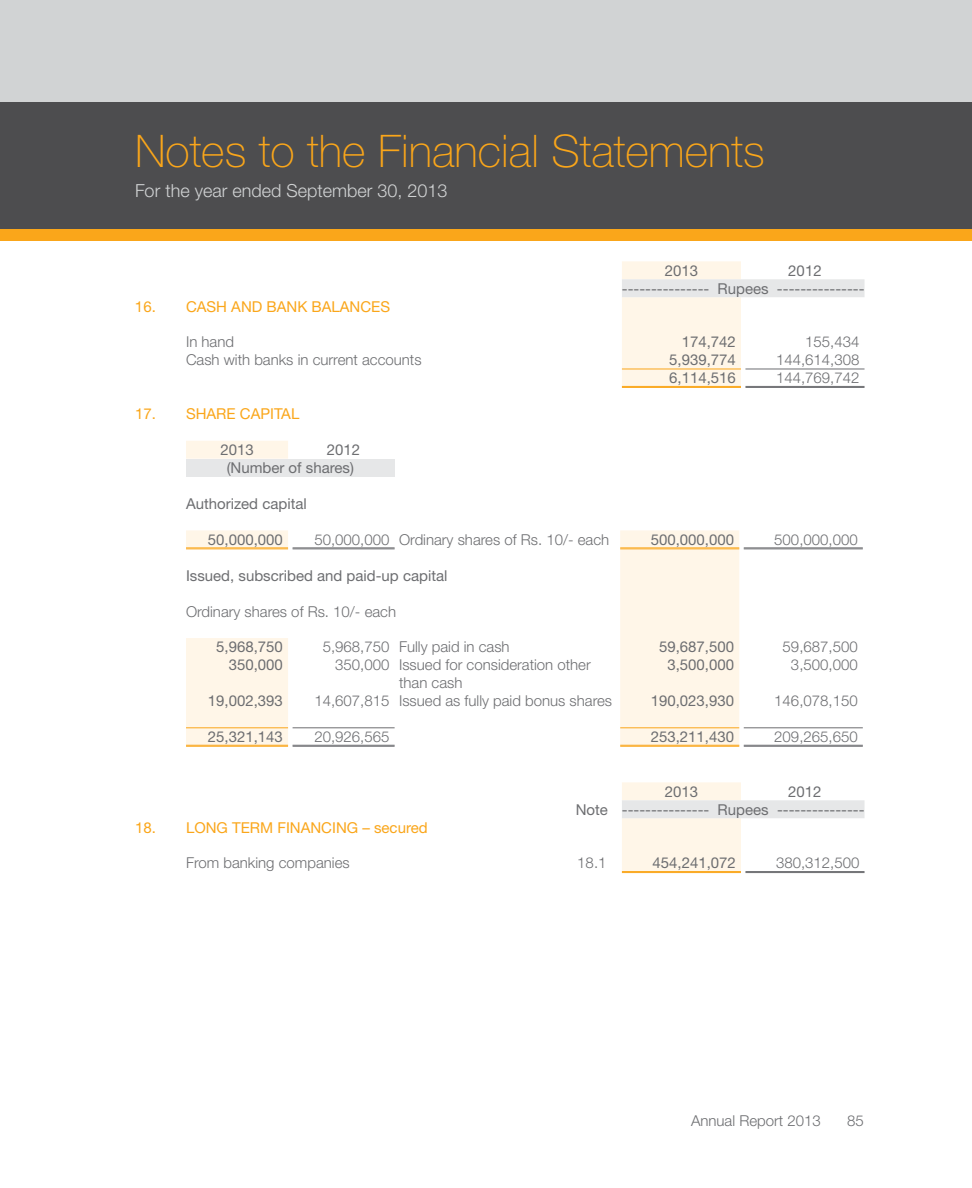
<style>
.page{position:relative;width:972px;height:1188px;background:#fff}
.page>*{position:absolute;margin:0;border:0;box-sizing:border-box;transform-origin:0 0}
.t1{font:100 45px "Helvetica Neue LT Std";color:#faa61a}
.t2{font:300 18px "Helvetica Neue LT Std";color:#d1d3d4}
.t3{font:300 15px/18px "Helvetica Neue LT Std";color:#6d6e71}
.t4{font:15px/18px "Helvetica Neue LT Std";color:#6d6e71}
.t5{font:15px "Helvetica Neue LT Std";color:#faa61a}
</style>
<div class="page">
<div style="left:0;top:0;width:972px;height:103px;background:#d1d3d4"></div>
<div style="left:0;top:103px;width:972px;height:126px;background:#4d4d4f"></div>
<div style="left:0;top:229px;width:972px;height:11px;background:#faa61a"></div>
<div style="left:622px;top:261px;width:119px;height:610px;background:#fff6e8"></div>
<svg style="left:622px;top:279px;width:243px;height:539px"></svg>
<hr style="left:622px;top:369px;width:119px;height:1px;background:#faa61a">
<hr style="left:622px;top:386px;width:119px;height:1px;background:#faa61a">
<hr style="left:622px;top:387px;width:119px;height:1px;background:#faa61a">
<hr style="left:745px;top:386px;width:120px;height:1px;background:#6d6e71">
<hr style="left:745px;top:387px;width:120px;height:1px;background:#6d6e71">
<hr style="left:745px;top:369px;width:120px;height:1px;background:#6d6e71">
<hr style="left:622px;top:871px;width:119px;height:1px;background:#faa61a">
<hr style="left:622px;top:872px;width:119px;height:1px;background:#faa61a">
<hr style="left:745px;top:871px;width:120px;height:1px;background:#6d6e71">
<hr style="left:745px;top:872px;width:120px;height:1px;background:#6d6e71">
<svg style="left:186px;top:441px;width:553px;height:305px"></svg>
<div style="left:186px;top:459px;width:209px;height:18px;background:#e6e7e8"></div>
<hr style="left:620px;top:548px;width:119px;height:1px;background:#faa61a">
<hr style="left:620px;top:549px;width:119px;height:1px;background:#faa61a">
<hr style="left:620px;top:745px;width:119px;height:1px;background:#faa61a">
<hr style="left:620px;top:746px;width:119px;height:1px;background:#faa61a">
<hr style="left:620px;top:727px;width:119px;height:1px;background:#faa61a">
<hr style="left:744px;top:727px;width:119px;height:1px;background:#6d6e71">
<hr style="left:744px;top:548px;width:119px;height:1px;background:#6d6e71">
<hr style="left:744px;top:549px;width:119px;height:1px;background:#6d6e71">
<hr style="left:744px;top:745px;width:119px;height:1px;background:#6d6e71">
<hr style="left:744px;top:746px;width:119px;height:1px;background:#6d6e71">
<hr style="left:186px;top:745px;width:102px;height:1px;background:#faa61a">
<hr style="left:186px;top:746px;width:102px;height:1px;background:#faa61a">
<hr style="left:293px;top:745px;width:102px;height:1px;background:#6d6e71">
<hr style="left:293px;top:746px;width:102px;height:1px;background:#6d6e71">
<hr style="left:293px;top:727px;width:102px;height:1px;background:#6d6e71">
<hr style="left:186px;top:727px;width:102px;height:1px;background:#faa61a">
<hr style="left:293px;top:548px;width:102px;height:1px;background:#6d6e71">
<hr style="left:293px;top:549px;width:102px;height:1px;background:#6d6e71">
<hr style="left:186px;top:548px;width:102px;height:1px;background:#faa61a">
<hr style="left:186px;top:549px;width:102px;height:1px;background:#faa61a">
<p class="t1" style="left:135px;top:125px;width:631px">Notes to the Financial Statements</p>
<p class="t2" style="left:135px;top:180px;width:314px">For the year ended September 30, 2013</p>
<p class="t4" style="left:622px;top:261px;width:244px;text-indent:166px">2012 --------------- Rupees ---------------</p>
<p class="t4" style="left:665px;top:261px;width:35px">2013</p>
<p class="t5" style="left:135px;top:297px;width:257px">16. CASH AND BANK BALANCES</p>
<p class="t3" style="left:186px;top:333px;width:50px">In hand</p>
<p class="t4" style="left:682px;top:333px;width:56px">174,742</p>
<p class="t3" style="left:805px;top:333px;width:56px">155,434</p>
<p class="t3" style="left:186px;top:351px;width:237px">Cash with banks in current accounts</p>
<p class="t4" style="left:669px;top:351px;width:68px">5,939,774</p>
<p class="t3" style="left:776px;top:351px;width:85px">144,614,308</p>
<p class="t4" style="left:669px;top:369px;width:68px">6,114,516</p>
<p class="t3" style="left:776px;top:369px;width:85px">144,769,742</p>
<p class="t5" style="left:135px;top:405px;width:166px">17. SHARE CAPITAL</p>
<p class="t4" style="left:220px;top:441px;width:35px">2013</p>
<p class="t4" style="left:227px;top:441px;width:135px;text-indent:100px">2012 (Number of shares)</p>
<p class="t4" style="left:186px;top:494px;width:122px">Authorized capital</p>
<p class="t4" style="left:208px;top:530px;width:77px">50,000,000</p>
<p class="t3" style="left:314px;top:530px;width:296px">50,000,000 Ordinary shares of Rs. 10/- each</p>
<p class="t4" style="left:651px;top:530px;width:85px">500,000,000</p>
<p class="t3" style="left:774px;top:530px;width:85px">500,000,000</p>
<p class="t4" style="left:186px;top:566px;width:263px">Issued, subscribed and paid-up capital</p>
<p class="t3" style="left:186px;top:602px;width:212px">Ordinary shares of Rs. 10/- each</p>
<p class="t4" style="left:216px;top:638px;width:68px">5,968,750</p>
<p class="t3" style="left:323px;top:638px;width:188px">5,968,750 Fully paid in cash</p>
<p class="t4" style="left:659px;top:638px;width:77px">59,687,500</p>
<p class="t3" style="left:783px;top:638px;width:77px">59,687,500</p>
<p class="t4" style="left:229px;top:656px;width:56px">350,000</p>
<p class="t3" style="left:399px;top:656px;width:193px;text-indent:-64px">350,000 Issued for consideration other than cash</p>
<p class="t4" style="left:667px;top:656px;width:68px">3,500,000</p>
<p class="t3" style="left:791px;top:656px;width:68px">3,500,000</p>
<p class="t4" style="left:208px;top:692px;width:77px">19,002,393</p>
<p class="t3" style="left:314px;top:692px;width:299px">14,607,815 Issued as fully paid bonus shares</p>
<p class="t4" style="left:651px;top:692px;width:85px">190,023,930</p>
<p class="t3" style="left:774px;top:692px;width:85px">146,078,150</p>
<p class="t4" style="left:208px;top:728px;width:77px">25,321,143</p>
<p class="t3" style="left:314px;top:728px;width:77px">20,926,565</p>
<p class="t4" style="left:651px;top:728px;width:85px">253,211,430</p>
<p class="t3" style="left:774px;top:728px;width:85px">209,265,650</p>
<p class="t4" style="left:576px;top:782px;width:290px;text-indent:213px">2012<br>Note --------------- Rupees ---------------</p>
<p class="t4" style="left:665px;top:782px;width:35px">2013</p>
<p class="t5" style="left:135px;top:818px;width:294px">18. LONG TERM FINANCING – secured</p>
<p class="t3" style="left:186px;top:854px;width:165px">From banking companies</p>
<p class="t3" style="left:577px;top:854px;width:31px">18.1</p>
<p class="t4" style="left:652px;top:854px;width:85px">454,241,072</p>
<p class="t3" style="left:776px;top:854px;width:85px">380,312,500</p>
<p class="t3" style="left:691px;top:1111px;width:131px">Annual Report 2013</p>
<p class="t3" style="left:847px;top:1111px;width:18px">85</p>
</div>
